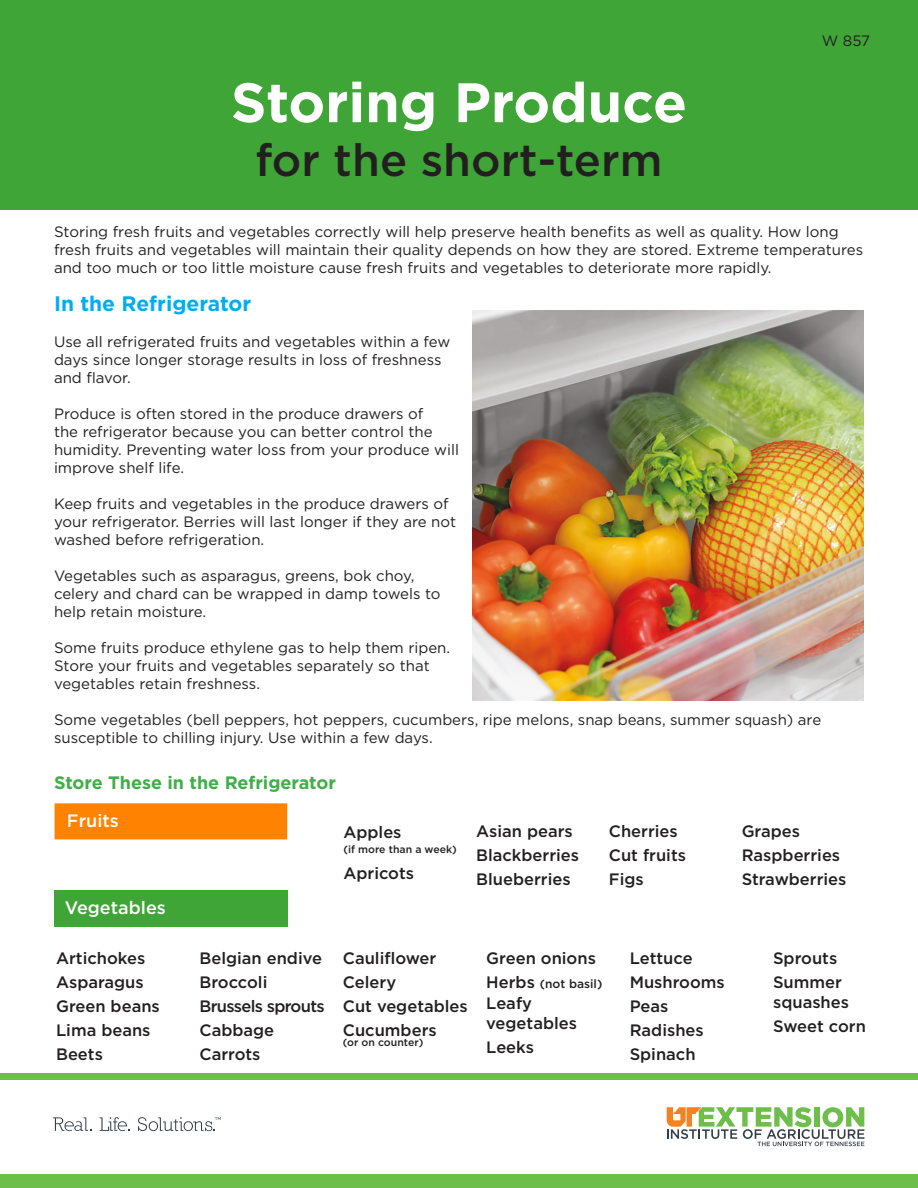
<style>
.page{position:relative;width:918px;height:1188px;background:#fff}
.page>*{position:absolute;margin:0;border:0;box-sizing:border-box;transform-origin:0 0}
.t1{font:700 55.5px "Gotham";color:#fff}
.t2{font:500 45px "Gotham";color:#231f20}
.body_text{font:700 21px "Gotham";color:#00aeef}
.body_text-2{font:700 18px "Gotham";color:#40ae49}
.t3{font:500 18px "Gotham";color:#fff}
.t4{font:500 16.5px/19.8px "Gotham";color:#231f20}
.t5{font:500 16.5px "Gotham";letter-spacing:-.04em;color:#231f20}
.body_text-3{font:15px/18px "Gotham";color:#231f20}
.t6{font:500 12px "Gotham";color:#231f20}
.t7{font:500 10.5px "Gotham";color:#231f20}
.s1{font-size:16.5px}
</style>
<div class="page">
<div style="left:54px;top:890px;width:233px;height:37px;background:#3fa537"></div>
<div style="left:55px;top:803px;width:232px;height:36px;background:#ff8200;border:2px solid #ff8200"></div>
<div style="left:0;top:0;width:918px;height:210px;background:#3fa537"></div>
<div style="left:0;top:1174px;width:918px;height:14px;background:#6dbe4b"></div>
<div style="left:0;top:1074px;width:918px;height:6px;background:#6dbe4b"></div>
<svg style="left:53px;top:1117px;width:38px;height:14px"></svg>
<svg style="left:100px;top:1117px;width:30px;height:14px"></svg>
<svg style="left:667px;top:1107px;width:197px;height:39px"></svg>
<svg style="left:138px;top:1117px;width:83px;height:14px"></svg>
<img style="left:472px;top:310px;width:392px;height:390px">
<p class="t1" style="left:231px;top:66px;width:458px">Storing Produce</p>
<p class="t2" style="left:256px;top:131px;width:408px">for the short-term</p>
<p class="body_text-3" style="left:822px;top:31px;width:50px">W 857</p>
<p class="body_text-3" style="left:54px;top:222px;width:811px">Storing fresh fruits and vegetables correctly will help preserve health benefits as well as quality. How long fresh fruits and vegetables will maintain their quality depends on how they are stored. Extreme temperatures and too much or too little moisture cause fresh fruits and vegetables to deteriorate more rapidly.</p>
<p class="body_text" style="left:54px;top:289px;width:199px">In the Refrigerator</p>
<p class="body_text-3" style="left:54px;top:332px;width:398px">Use all refrigerated fruits and vegetables within a few days since longer storage results in loss of freshness and flavor.</p>
<p class="body_text-3" style="left:54px;top:404px;width:406px">Produce is often stored in the produce drawers of<br>the refrigerator because you can better control the humidity. Preventing water loss from your produce will improve shelf life.</p>
<p class="body_text-3" style="left:54px;top:494px;width:404px">Keep fruits and vegetables in the produce drawers of your refrigerator. Berries will last longer if they are not washed before refrigeration.</p>
<p class="body_text-3" style="left:54px;top:566px;width:388px">Vegetables such as asparagus, greens, bok choy, celery and chard can be wrapped in damp towels to help retain moisture.</p>
<p class="body_text-3" style="left:54px;top:638px;width:398px">Some fruits produce ethylene gas to help them ripen.<br>Store your fruits and vegetables separately so that vegetables retain freshness.</p>
<p class="body_text-3" style="left:54px;top:710px;width:769px">Some vegetables (bell peppers, hot peppers, cucumbers, ripe melons, snap beans, summer squash) are susceptible to chilling injury. Use within a few days.</p>
<p class="body_text-2" style="left:54px;top:771px;width:283px">Store These in the Refrigerator</p>
<p class="t3" style="left:67px;top:809px;width:53px">Fruits</p>
<p class="t4" style="left:609px;top:821px;width:70px">Cherries</p>
<p class="t4" style="left:609px;top:845px;width:79px">Cut fruits</p>
<p class="t4" style="left:609px;top:869px;width:36px">Figs</p>
<p class="t4" style="left:476px;top:821px;width:98px">Asian pears</p>
<p class="t4" style="left:476px;top:845px;width:104px">Blackberries</p>
<p class="t4" style="left:476px;top:869px;width:96px">Blueberries</p>
<p class="t4" style="left:742px;top:821px;width:60px">Grapes</p>
<p class="t4" style="left:742px;top:845px;width:100px">Raspberries</p>
<p class="t4" style="left:742px;top:869px;width:106px">Strawberries</p>
<p class="t4" style="left:343px;top:822px;width:60px">Apples</p>
<p class="t7" style="left:343px;top:843px;width:115px">(if more than a week)</p>
<p class="t4" style="left:343px;top:863px;width:72px">Apricots</p>
<p class="t3" style="left:65px;top:896px;width:103px">Vegetables</p>
<p class="t4" style="left:56px;top:948px;width:91px">Artichokes</p>
<p class="t4" style="left:56px;top:972px;width:89px">Asparagus</p>
<p class="t4" style="left:56px;top:996px;width:105px">Green beans</p>
<p class="t4" style="left:56px;top:1020px;width:96px">Lima beans</p>
<p class="t4" style="left:56px;top:1044px;width:48px">Beets</p>
<p class="t4" style="left:200px;top:948px;width:124px">Belgian endive</p>
<p class="t4" style="left:200px;top:972px;width:69px">Broccoli</p>
<p class="t5" style="left:200px;top:995px;width:127px">Brussels sprouts</p>
<p class="t4" style="left:200px;top:1020px;width:76px">Cabbage</p>
<p class="t4" style="left:200px;top:1044px;width:63px">Carrots</p>
<p class="t4" style="left:343px;top:948px;width:95px">Cauliflower</p>
<p class="t4" style="left:343px;top:972px;width:55px">Celery</p>
<p class="t4" style="left:343px;top:996px;width:126px">Cut vegetables</p>
<p class="t4" style="left:343px;top:1020px;width:95px">Cucumbers</p>
<p class="t7" style="left:343px;top:1036px;width:82px">(or on counter)</p>
<p class="t4" style="left:486px;top:948px;width:111px">Green onions</p>
<p class="t6" style="left:486px;top:976px;width:118px"><span class="s1">Herbs</span> (not basil)</p>
<p class="t4" style="left:486px;top:993px;width:92px">Leafy vegetables</p>
<p class="t4" style="left:486px;top:1037px;width:49px">Leeks</p>
<p class="t4" style="left:630px;top:948px;width:64px">Lettuce</p>
<p class="t4" style="left:630px;top:972px;width:97px">Mushrooms</p>
<p class="t4" style="left:630px;top:996px;width:40px">Peas</p>
<p class="t4" style="left:630px;top:1020px;width:76px">Radishes</p>
<p class="t4" style="left:630px;top:1044px;width:67px">Spinach</p>
<p class="t4" style="left:773px;top:948px;width:66px">Sprouts</p>
<p class="t4" style="left:773px;top:972px;width:77px">Summer squashes</p>
<p class="t4" style="left:773px;top:1016px;width:94px">Sweet corn</p>
</div>
